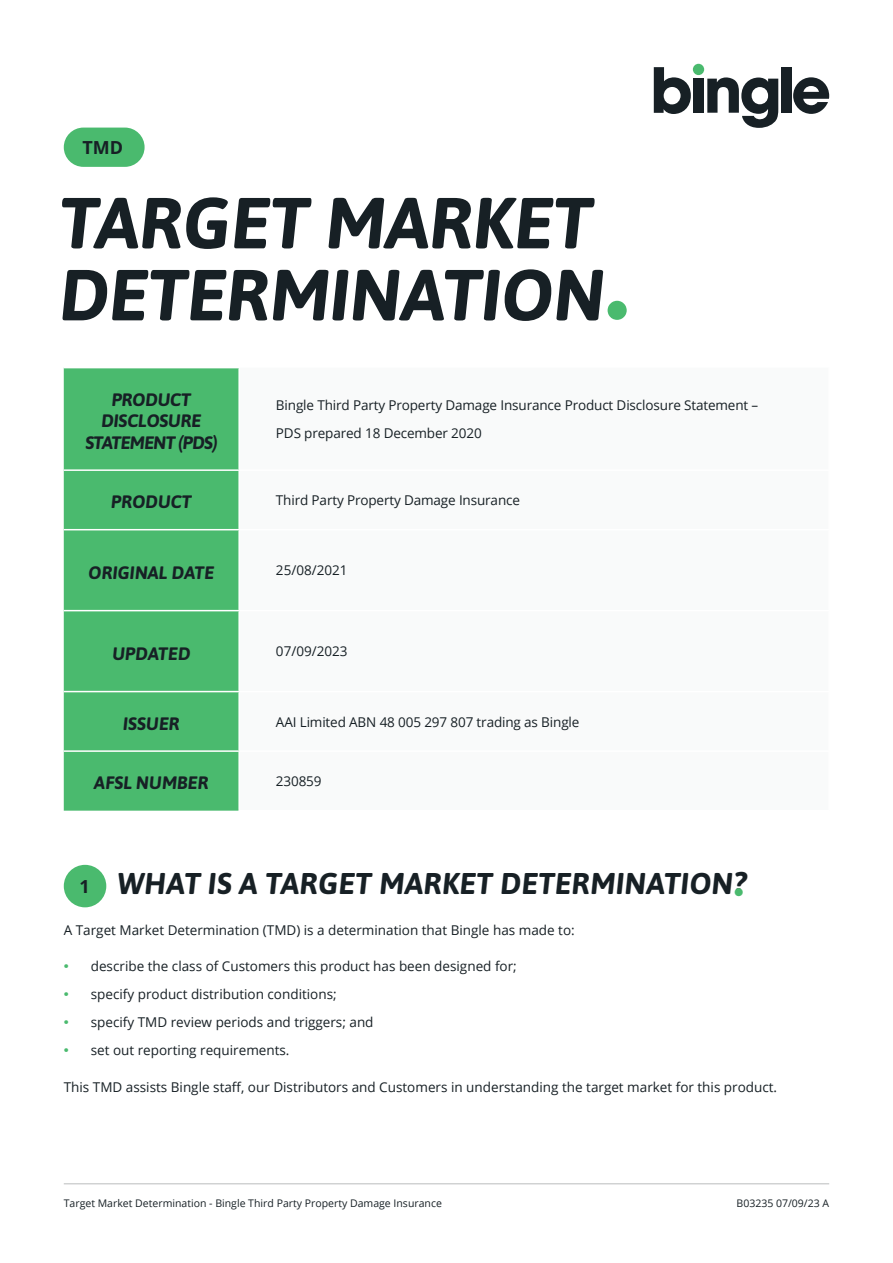
<style>
.page{position:relative;width:893px;height:1263px;background:#fff}
.page>*{position:absolute;margin:0;border:0;box-sizing:border-box;transform-origin:0 0}
.t1{font:italic 700 72px/72px "Asap";letter-spacing:-.005em;color:#172025}
.t2{font:italic 700 30px "Asap";letter-spacing:.01em;color:#172025}
.t3{font:italic 700 18px/21.6px "Asap";color:#172025;text-align:center}
.t4{font:700 18px "Open Sans";color:#172025}
.t5{font:13.5px/28px "Open Sans";color:#172025}
.t6{font:10.5px "Open Sans";color:#172025}
.s1{font-style:normal;color:#4aba6e}
.s2{font-family:"Open Sans";font-style:normal;font-size:18px}
.s3{font-family:"Asap";font-size:15px;color:#4aba6e}
</style>
<div class="page">
<hr style="left:64px;top:1183px;width:765px;height:1px;background:#babcbd">
<svg style="left:654px;top:67px;width:37px;height:47px"></svg>
<div style="left:693px;top:79px;width:10px;height:34px;background:#172025"></div>
<svg style="left:707px;top:77px;width:71px;height:51px"></svg>
<div style="left:781px;top:67px;width:10px;height:46px;background:#172025"></div>
<svg style="left:793px;top:77px;width:36px;height:37px"></svg>
<div style="left:693px;top:64px;width:11px;height:11px;background:#4aba6e;border-radius:50%"></div>
<div style="left:64px;top:128px;width:81px;height:39px;background:#4aba6e;border-radius:20px"></div>
<div style="left:64px;top:368px;width:174px;height:443px;background:#4aba6e"></div>
<hr style="left:64px;top:469px;width:175px;height:2px;background:#fff">
<hr style="left:64px;top:529px;width:175px;height:1px;background:#fff">
<hr style="left:64px;top:610px;width:175px;height:1px;background:#fff">
<hr style="left:64px;top:691px;width:175px;height:1px;background:#fff">
<hr style="left:64px;top:750px;width:175px;height:2px;background:#fff">
<div style="left:64px;top:865px;width:42px;height:42px;background:#4aba6e;border-radius:50%"></div>
<h3 class="t4" style="left:83px;top:135px;width:42px">TMD</h3>
<h1 class="t1" style="left:60px;top:183px;width:571px">TARGET MARKET<br>DETERMINATION<span class="s1">•</span></h1>
<h3 class="t3" style="left:85px;top:388px;width:134px">PRODUCT<br>DISCLOSURE<br>STATEMENT (PDS)</h3>
<p class="t5" style="left:276px;top:391px;width:484px">Bingle Third Party Property Damage Insurance Product Disclosure Statement –<br>PDS prepared 18 December 2020</p>
<h3 class="t3" style="left:111px;top:490px;width:82px">PRODUCT</h3>
<p class="t5" style="left:276px;top:486px;width:246px">Third Party Property Damage Insurance</p>
<h3 class="t3" style="left:89px;top:560px;width:127px">ORIGINAL DATE</h3>
<p class="t5" style="left:276px;top:556px;width:73px">25/08/2021</p>
<h3 class="t3" style="left:112px;top:641px;width:80px">UPDATED</h3>
<p class="t5" style="left:276px;top:637px;width:73px">07/09/2023</p>
<h3 class="t3" style="left:123px;top:712px;width:58px">ISSUER</h3>
<p class="t5" style="left:276px;top:707px;width:305px">AAI Limited ABN 48 005 297 807 trading as Bingle</p>
<h3 class="t3" style="left:94px;top:771px;width:116px">AFSL NUMBER</h3>
<p class="t5" style="left:276px;top:767px;width:47px">230859</p>
<h2 class="t2" style="left:80px;top:862px;width:669px"><span class="s2">1</span> WHAT IS A TARGET MARKET DETERMINATION?<span class="s1">•</span></h2>
<p class="t5" style="left:64px;top:915px;width:512px">A Target Market Determination (TMD) is a determination that Bingle has made to:</p>
<p class="t5" style="left:64px;top:952px;width:455px"><span class="s3">•</span> describe the class of Customers this product has been designed for;</p>
<p class="t5" style="left:64px;top:980px;width:274px"><span class="s3">•</span> specify product distribution conditions;</p>
<p class="t5" style="left:64px;top:1008px;width:311px"><span class="s3">•</span> specify TMD review periods and triggers; and</p>
<p class="t5" style="left:64px;top:1036px;width:227px"><span class="s3">•</span> set out reporting requirements.</p>
<p class="t5" style="left:64px;top:1072px;width:715px">This TMD assists Bingle staff, our Distributors and Customers in understanding the target market for this product.</p>
<p class="t6" style="left:64px;top:1196px;width:380px">Target Market Determination - Bingle Third Party Property Damage Insurance</p>
<p class="t6" style="left:736px;top:1196px;width:94px">B03235 07/09/23 A</p>
</div>
